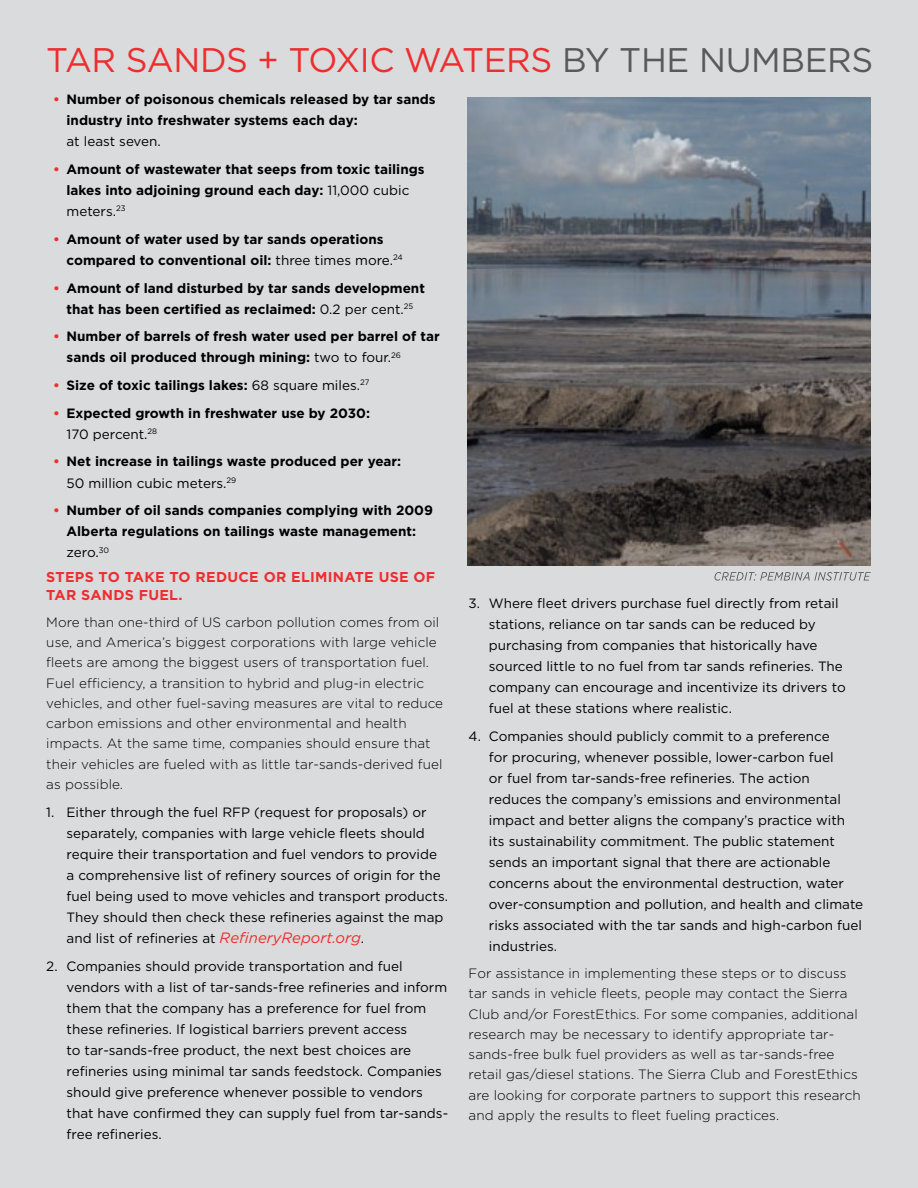
<style>
.page{position:relative;width:918px;height:1188px;background:#dadbdc}
.page>*{position:absolute;margin:0;border:0;box-sizing:border-box;transform-origin:0 0}
.t1{font:34.05px "Gotham";letter-spacing:-.01em;color:#ee2d2f}
.t2{font:700 14.25px "Gotham";letter-spacing:.02em;color:#ee2d2f}
.t3{font:13.5px/21px "Gotham";color:#000}
.t4{font:300 13.5px/20.2px "Gotham";letter-spacing:.005em;color:#000}
.t5{font:700 13.5px/21px "Gotham";color:#000}
.s1{color:#58595b}
.s2{color:#ee2d2f}
.s3{font-weight:400}
.s4{font-style:italic;font-size:15px;color:#ee2d2f}
</style>
<div class="page">
<img style="left:468px;top:97px;width:402px;height:469px">
<svg style="left:715px;top:572px;width:156px;height:9px"></svg>
<h1 class="t1" style="left:46px;top:38px;width:829px">TAR SANDS + TOXIC WATERS <span class="s1">BY THE NUMBERS</span></h1>
<p class="t5" style="left:67px;top:89px;width:371px;text-indent:-14px"><span class="s2">•</span> Number of poisonous chemicals released by tar sands industry into freshwater systems each day:</p>
<p class="t3" style="left:67px;top:131px;width:96px">at least seven.</p>
<p class="t5" style="left:67px;top:159px;width:360px;text-indent:-14px"><span class="s2">•</span> Amount of wastewater that seeps from toxic tailings lakes into adjoining ground each day: <span class="s3">11,000 cubic meters.</span><sup>23</sup></p>
<p class="t5" style="left:67px;top:228px;width:338px;text-indent:-14px"><span class="s2">•</span> Amount of water used by tar sands operations compared to conventional oil: <span class="s3">three times more.</span><sup>24</sup></p>
<p class="t5" style="left:53px;top:277px;width:373px;text-align:center"><span class="s2">•</span> Amount of land disturbed by tar sands development that has been certified as reclaimed: <span class="s3">0.2 per cent.</span><sup>25</sup></p>
<p class="t5" style="left:67px;top:326px;width:375px;text-indent:-14px"><span class="s2">•</span> Number of barrels of fresh water used per barrel of tar sands oil produced through mining: <span class="s3">two to four.</span><sup>26</sup></p>
<p class="t5" style="left:53px;top:375px;width:318px"><span class="s2">•</span> Size of toxic tailings lakes: <span class="s3">68 square miles.</span><sup>27</sup></p>
<p class="t5" style="left:67px;top:402px;width:305px;text-indent:-14px"><span class="s2">•</span> Expected growth in freshwater use by 2030:<br><span class="s3">170 percent.</span><sup>28</sup></p>
<p class="t5" style="left:67px;top:451px;width:336px;text-indent:-14px"><span class="s2">•</span> Net increase in tailings waste produced per year:<br><span class="s3">50 million cubic meters.</span><sup>29</sup></p>
<p class="t5" style="left:67px;top:500px;width:368px;text-indent:-14px"><span class="s2">•</span> Number of oil sands companies complying with 2009<br>Alberta regulations on tailings waste management: <span class="s3">zero.</span><sup>30</sup></p>
<p class="t2" style="left:46px;top:568px;width:292px">Steps to Take to Reduce or Eli minat</p>
<p class="t2" style="left:364px;top:568px;width:72px">e Use of</p>
<p class="t2" style="left:46px;top:586px;width:56px">Tar Sands</p>
<p class="t2" style="left:139px;top:586px;width:45px">Fuel.</p>
<p class="t4" style="left:46px;top:612px;width:398px">More than one-third of US carbon pollution comes from oil use, and America’s biggest corporations with large vehicle fleets are among the biggest users of transportation fuel.<br>Fuel efficiency, a transition to hybrid and plug-in electric vehicles, and other fuel-saving measures are vital to reduce carbon emissions and other environmental and health impacts. At the same time, companies should ensure that their vehicles are fueled with as little tar-sands-derived fuel as possible.</p>
<p class="t3" style="left:67px;top:801px;width:383px;text-indent:-20px">1. Either through the fuel RFP (request for proposals) or separately, companies with large vehicle fleets should require their transportation and fuel vendors to provide a comprehensive list of refinery sources of origin for the fuel being used to move vehicles and transport products.<br>They should then check these refineries against the map and list of refineries at <span class="s4">RefineryReport.org</span>.</p>
<p class="t3" style="left:67px;top:955px;width:383px;text-indent:-20px">2. Companies should provide transportation and fuel vendors with a list of tar-sands-free refineries and inform them that the company has a preference for fuel from these refineries. If logistical barriers prevent access<br>to tar-sands-free product, the next best choices are refineries using minimal tar sands feedstock. Companies should give preference whenever possible to vendors that have confirmed they can supply fuel from tar-sands&shy;free refineries.</p>
<p class="t3" style="left:489px;top:593px;width:358px;text-indent:-20px">3. Where fleet drivers purchase fuel directly from retail stations, reliance on tar sands can be reduced by purchasing from companies that historically have sourced little to no fuel from tar sands refineries. The company can encourage and incentivize its drivers to fuel at these stations where realistic.</p>
<p class="t3" style="left:489px;top:726px;width:376px;text-indent:-20px">4. Companies should publicly commit to a preference<br>for procuring, whenever possible, lower-carbon fuel<br>or fuel from tar-sands-free refineries. The action reduces the company’s emissions and environmental impact and better aligns the company’s practice with its sustainability commitment. The public statement sends an important signal that there are actionable concerns about the environmental destruction, water over-consumption and pollution, and health and climate risks associated with the tar sands and high-carbon fuel industries.</p>
<p class="t4" style="left:469px;top:963px;width:394px">For assistance in implementing these steps or to discuss tar sands in vehicle fleets, people may contact the Sierra Club and/or ForestEthics. For some companies, additional research may be necessary to identify appropriate tar&shy;sands-free bulk fuel providers as well as tar-sands-free retail gas/diesel stations. The Sierra Club and ForestEthics are looking for corporate partners to support this research and apply the results to fleet fueling practices.</p>
</div>
